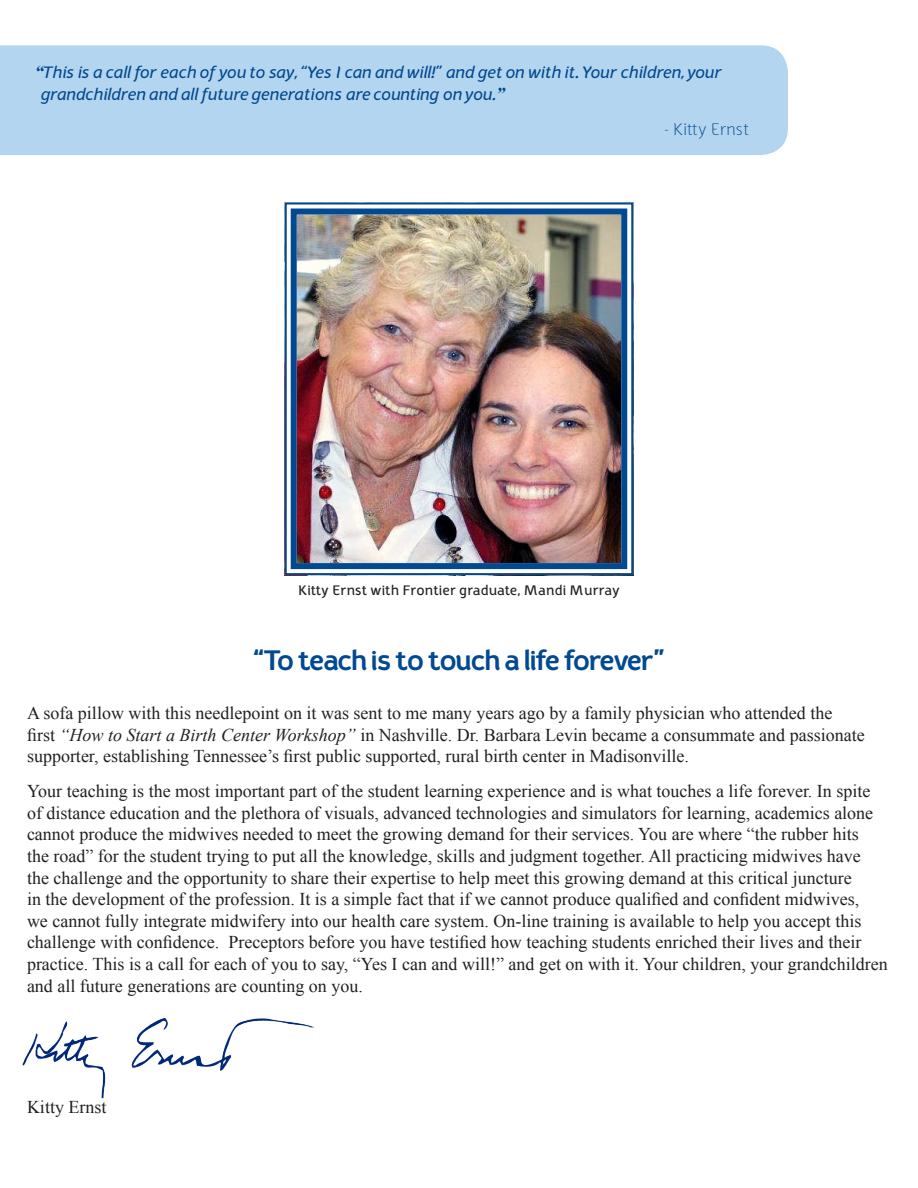
<style>
.page{position:relative;width:918px;height:1188px;background:#fff}
.page>*{position:absolute;margin:0;border:0;box-sizing:border-box;transform-origin:0 0}
.t1{font:800 30px "Halvorsen";letter-spacing:-.04em;color:#014990}
.t2{font:18px/21.6px "Times New Roman";color:#231f20}
.t3{font:italic 700 18px/21.6px "Halvorsen";letter-spacing:-.01em;color:#014990}
.t4{font:300 18px "Halvorsen";letter-spacing:.025em;color:#014990}
.t5{font:700 15px "Halvorsen";color:#231f20}
.s1{font-family:"Times New Roman"}
.s2{font-style:italic}
</style>
<div class="page">
<img style="left:284px;top:202px;width:350px;height:374px">
<div style="left:291px;top:208px;width:336px;height:361px;border:6px solid #014990"></div>
<img style="left:22px;top:1018px;width:292px;height:81px">
<div style="left:0;top:45px;width:788px;height:110px;background:#b4d5f0"></div>
<p class="t3" style="left:41px;top:62px;width:683px;text-indent:-6px"><span class="s1">“</span>This is a call for each of you to say, “Yes I can and will!” and get on with it. Your children, your grandchildren and all future generations are counting on you.<span class="s1">”</span></p>
<p class="t4" style="left:664px;top:120px;width:86px">- Kitty Ernst</p>
<p class="t5" style="left:298px;top:583px;width:324px">Kitty Ernst with Frontier graduate, Mandi Murray</p>
<p class="t1" style="left:253px;top:645px;width:414px">“To teach is to touch a life forever”</p>
<p class="t2" style="left:27px;top:702px;width:839px">A sofa pillow with this needlepoint on it was sent to me many years ago by a family physician who attended the first <span class="s2">“How to Start a Birth Center Workshop”</span> in Nashville. Dr. Barbara Levin became a consummate and passionate supporter, establishing Tennessee’s first public supported, rural birth center in Madisonville.</p>
<p class="t2" style="left:27px;top:780px;width:862px">Your teaching is the most important part of the student learning experience and is what touches a life forever. In spite of distance education and the plethora of visuals, advanced technologies and simulators for learning, academics alone cannot produce the midwives needed to meet the growing demand for their services. You are where “the rubber hits<br>the road” for the student trying to put all the knowledge, skills and judgment together. All practicing midwives have<br>the challenge and the opportunity to share their expertise to help meet this growing demand at this critical juncture<br>in the development of the profession. It is a simple fact that if we cannot produce qualified and confident midwives,<br>we cannot fully integrate midwifery into our health care system. On-line training is available to help you accept this challenge with confidence. Preceptors before you have testified how teaching students enriched their lives and their practice. This is a call for each of you to say, “Yes I can and will!” and get on with it. Your children, your grandchildren and all future generations are counting on you.</p>
<p class="t2" style="left:27px;top:1096px;width:81px">Kitty Ernst</p>
</div>
